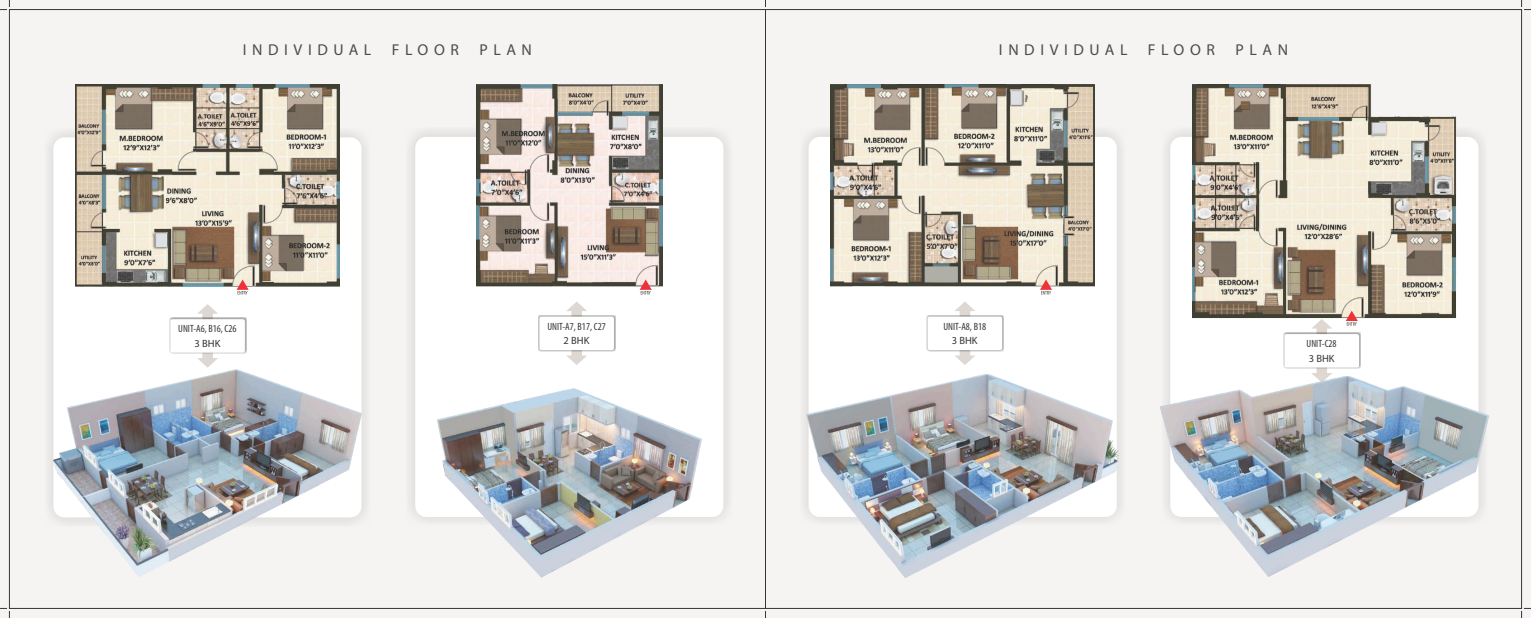
<style>
.page{position:relative;width:1531px;height:618px;background:#fff}
.page>*{position:absolute;margin:0;border:0;box-sizing:border-box;transform-origin:0 0}
.t1{font:15.75px "Myriad Pro";letter-spacing:.355em;color:#4c4b4d}
.t2{font:condensed 10.5px "Myriad Pro";color:#373535}
.t3{font:10.5px "Myriad Pro";color:#373535}
</style>
<div class="page">
<div style="left:0;top:0;width:765px;height:618px;background:#f5f4f3"></div>
<div style="left:765px;top:0;width:766px;height:618px;background:#f5f4f3"></div>
<div style="left:406px;top:128px;width:327px;height:398px;background:#eae9e8"></div>
<div style="left:415px;top:137px;width:308px;height:380px;background:#fff;border-radius:11px"></div>
<div style="left:44px;top:128px;width:327px;height:398px;background:#ebeae9"></div>
<div style="left:53px;top:137px;width:309px;height:380px;background:#fff;border-radius:11px"></div>
<svg style="left:1521px;top:0;width:10px;height:10px"></svg>
<svg style="left:1521px;top:608px;width:10px;height:10px"></svg>
<svg style="left:0;top:0;width:10px;height:10px"></svg>
<svg style="left:0;top:608px;width:10px;height:10px"></svg>
<div style="left:1161px;top:128px;width:327px;height:398px;background:#ebeae9"></div>
<div style="left:1170px;top:137px;width:308px;height:380px;background:#fff;border-radius:11px"></div>
<div style="left:799px;top:128px;width:327px;height:398px;background:#eceae9"></div>
<div style="left:809px;top:137px;width:308px;height:380px;background:#fff;border-radius:11px"></div>
<div style="left:538px;top:315px;width:77px;height:36px;background:#373535;opacity:.49"></div>
<svg style="left:539px;top:302px;width:75px;height:63px"></svg>
<div style="left:926px;top:315px;width:78px;height:36px;background:#373535;opacity:.49"></div>
<svg style="left:928px;top:302px;width:74px;height:63px"></svg>
<div style="left:1283px;top:332px;width:77px;height:37px;background:#373535;opacity:.49"></div>
<div style="left:169px;top:317px;width:77px;height:37px;background:#373535;opacity:.49"></div>
<svg style="left:170px;top:304px;width:75px;height:63px"></svg>
<img style="left:76px;top:85px;width:264px;height:201px">
<img style="left:476px;top:85px;width:187px;height:201px">
<img style="left:830px;top:85px;width:265px;height:201px">
<img style="left:1192px;top:85px;width:264px;height:233px">
<svg style="left:237px;top:279px;width:12px;height:15px"></svg>
<svg style="left:640px;top:279px;width:12px;height:15px"></svg>
<svg style="left:1040px;top:279px;width:12px;height:15px"></svg>
<svg style="left:1284px;top:310px;width:75px;height:66px"></svg>
<img style="left:54px;top:369px;width:308px;height:208px">
<img style="left:437px;top:388px;width:264px;height:189px">
<img style="left:807px;top:374px;width:311px;height:203px">
<img style="left:1161px;top:376px;width:327px;height:200px">
<h1 class="t1" style="left:243px;top:44px;width:130px">INDIVIDUAL</h1>
<h1 class="t1" style="left:392px;top:44px;width:69px">FLOOR</h1>
<h1 class="t1" style="left:479px;top:44px;width:54px">PLAN</h1>
<h1 class="t1" style="left:999px;top:44px;width:130px">INDIVIDUAL</h1>
<h1 class="t1" style="left:1148px;top:44px;width:69px">FLOOR</h1>
<h1 class="t1" style="left:1235px;top:44px;width:54px">PLAN</h1>
<p class="t2" style="left:178px;top:324px;width:60px">UNIT-A6, B16, C26</p>
<p class="t3" style="left:195px;top:339px;width:27px">3 BHK</p>
<p class="t2" style="left:547px;top:322px;width:60px">UNIT-A7, B17, C27</p>
<p class="t3" style="left:564px;top:336px;width:27px">2 BHK</p>
<p class="t2" style="left:943px;top:322px;width:44px">UNIT-A8, B18</p>
<p class="t3" style="left:952px;top:336px;width:27px">3 BHK</p>
<p class="t2" style="left:1306px;top:339px;width:32px">UNIT-C28</p>
<p class="t3" style="left:1309px;top:354px;width:27px">3 BHK</p>
</div>
